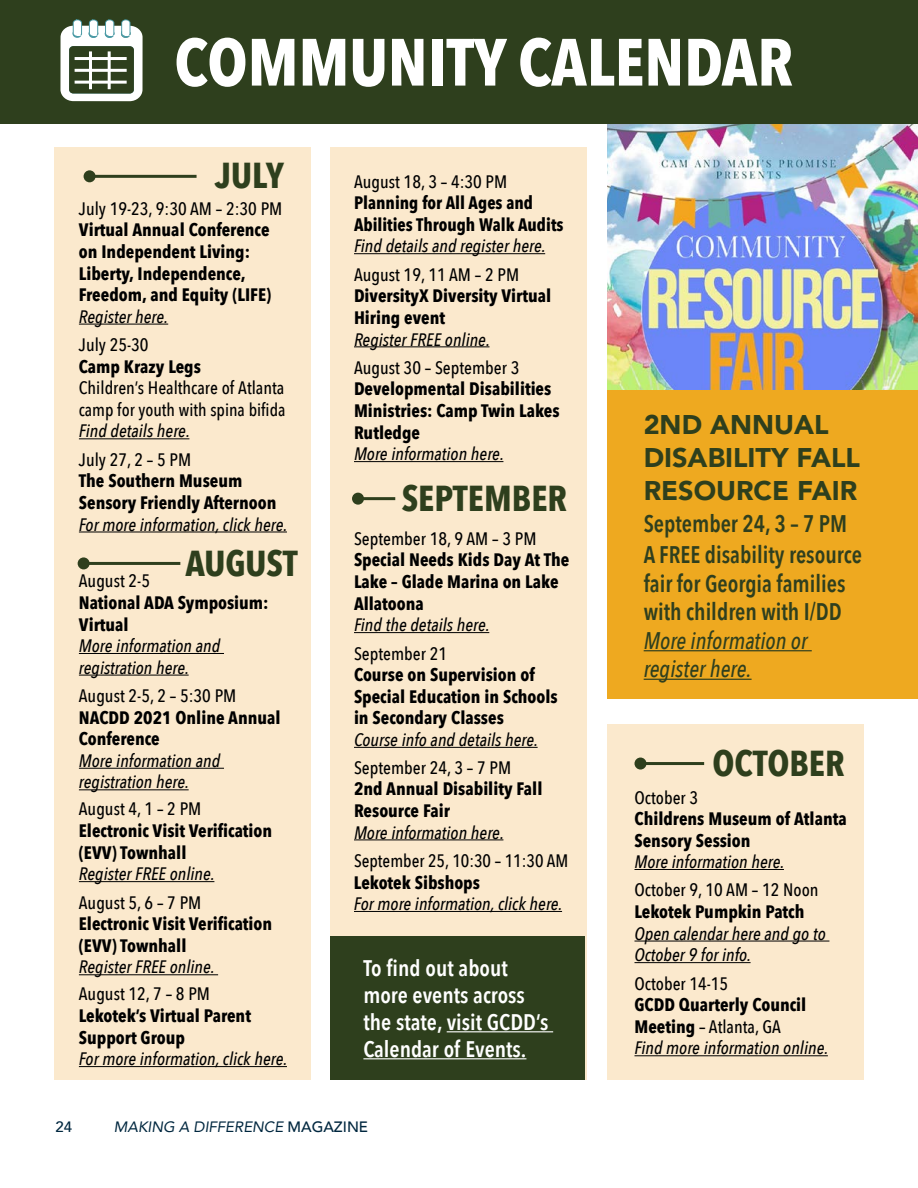
<style>
.page{position:relative;width:918px;height:1188px;background:#fff}
.page>*{position:absolute;margin:0;border:0;box-sizing:border-box;transform-origin:0 0}
.t1{font:700 66px "Avenir Next Condensed";color:#fff}
.t2{font:700 36px "Avenir Next Condensed";color:#2e3f1d}
.t3{font:900 27px/33px "Avenir";color:#2e3f1d}
.t4{font:600 24px/28.5px "Avenir Next Condensed";color:#2f3f1e;scale:.95 1}
.t5{font:italic 500 24px/28.5px "Avenir Next Condensed";color:#2f3f1e;scale:.95 1}
.t6{font:600 22.5px/27px "Avenir Next Condensed";color:#fff}
.t7{font:700 18px/21.6px "Avenir Next Condensed";color:#000}
.t8{font:italic 500 18px/21.6px "Avenir Next Condensed";color:#000}
.t9{font:500 18px "Avenir Next Condensed";color:#000}
.t10{font:italic 15px "Avenir";color:#00273f}
.t11{font:500 15px "Avenir";color:#00273f}
.s1{font-weight:500}
.s2{font-style:normal}
.s3{font-weight:700;font-style:normal}
.s4{font-weight:500;font-style:italic}
.s5{font-weight:500;font-style:normal}
</style>
<div class="page">
<div style="left:608px;top:123px;width:310px;height:576px;background:#eea920"></div>
<img style="left:608px;top:123px;width:310px;height:267px">
<div style="left:55px;top:147px;width:256px;height:933px;background:#fbe9cd"></div>
<div style="left:330px;top:147px;width:256px;height:933px;background:#fbe9cd"></div>
<div style="left:608px;top:725px;width:256px;height:355px;background:#fbe9cd"></div>
<hr style="left:354px;top:253px;width:191px;height:1px;background:#000">
<hr style="left:354px;top:346px;width:136px;height:1px;background:#000">
<hr style="left:354px;top:461px;width:149px;height:1px;background:#000">
<hr style="left:354px;top:632px;width:135px;height:1px;background:#000">
<hr style="left:354px;top:747px;width:184px;height:1px;background:#000">
<hr style="left:354px;top:839px;width:149px;height:1px;background:#000">
<hr style="left:354px;top:911px;width:208px;height:1px;background:#000">
<hr style="left:634px;top:869px;width:150px;height:1px;background:#000">
<hr style="left:634px;top:941px;width:195px;height:1px;background:#000">
<hr style="left:634px;top:962px;width:117px;height:1px;background:#000">
<hr style="left:634px;top:1055px;width:194px;height:1px;background:#000">
<hr style="left:641px;top:762px;width:63px;height:3px;background:#2e3f1d">
<div style="left:634px;top:758px;width:12px;height:12px;background:#2e3f1d;border-radius:50%"></div>
<hr style="left:79px;top:324px;width:89px;height:1px;background:#000">
<hr style="left:79px;top:438px;width:110px;height:1px;background:#000">
<hr style="left:79px;top:532px;width:208px;height:1px;background:#000">
<hr style="left:79px;top:653px;width:145px;height:1px;background:#000">
<hr style="left:79px;top:675px;width:110px;height:1px;background:#000">
<hr style="left:79px;top:768px;width:145px;height:1px;background:#000">
<hr style="left:79px;top:789px;width:110px;height:1px;background:#000">
<hr style="left:79px;top:881px;width:135px;height:1px;background:#000">
<hr style="left:79px;top:974px;width:139px;height:1px;background:#000">
<hr style="left:79px;top:1066px;width:208px;height:1px;background:#000">
<div style="left:0;top:0;width:918px;height:123px;background:#2e3f1d"></div>
<hr style="left:84px;top:562px;width:96px;height:3px;background:#2e3f1d">
<div style="left:78px;top:557px;width:12px;height:12px;background:#2e3f1d;border-radius:50%"></div>
<hr style="left:358px;top:497px;width:37px;height:3px;background:#2e3f1d">
<div style="left:352px;top:493px;width:12px;height:12px;background:#2e3f1d;border-radius:50%"></div>
<hr style="left:90px;top:175px;width:107px;height:3px;background:#2e3f1d">
<div style="left:84px;top:170px;width:12px;height:12px;background:#2e3f1d;border-radius:50%"></div>
<svg style="left:60px;top:19px;width:83px;height:82px"></svg>
<hr style="left:644px;top:650px;width:168px;height:1px;background:#2f3f1e">
<hr style="left:644px;top:679px;width:108px;height:1px;background:#2f3f1e">
<div style="left:330px;top:936px;width:255px;height:144px;background:#2e3f1d"></div>
<hr style="left:447px;top:1031px;width:106px;height:1px;background:#fff">
<hr style="left:363px;top:1058px;width:163px;height:1px;background:#fff">
<p class="t1" style="left:174px;top:22px;width:620px">COMMUNITY CALENDAR</p>
<p class="t2" style="left:215px;top:153px;width:70px">JULY</p>
<p class="t9" style="left:79px;top:198px;width:205px">July 19-23, 9:30 AM – 2:30 PM</p>
<p class="t7" style="left:79px;top:219px;width:194px">Virtual Annual Conference on Independent Living:<br>Liberty, Independence,<br>Freedom, and Equity (LIFE)</p>
<p class="t8" style="left:79px;top:306px;width:91px">Register here.</p>
<p class="t9" style="left:79px;top:334px;width:71px">July 25-30</p>
<p class="t7" style="left:79px;top:355px;width:124px">Camp Krazy Legs</p>
<p class="t9" style="left:79px;top:377px;width:207px">Children’s Healthcare of Atlanta</p>
<p class="t9" style="left:79px;top:399px;width:208px">camp for youth with spina bifida</p>
<p class="t8" style="left:79px;top:420px;width:113px">Find details here.</p>
<p class="t7" style="left:79px;top:449px;width:199px"><span class="s1">July 27, 2 – 5 PM<br></span>The Southern Museum<br>Sensory Friendly Afternoon</p>
<p class="t8" style="left:79px;top:514px;width:210px">For more information, click here.</p>
<p class="t2" style="left:185px;top:541px;width:114px">AUGUST</p>
<p class="t8" style="left:79px;top:570px;width:191px"><span class="s2">August 2-5<br></span><span class="s3">National ADA Symposium:<br>Virtual<br></span>More information and registration here.</p>
<p class="t8" style="left:79px;top:685px;width:203px"><span class="s2">August 2-5, 2 – 5:30 PM<br></span><span class="s3">NACDD 2021 Online Annual<br>Conference<br></span>More information and registration here.</p>
<p class="t7" style="left:79px;top:798px;width:195px"><span class="s1">August 4, 1 – 2 PM<br></span>Electronic Visit Verification (EVV) Townhall</p>
<p class="t8" style="left:79px;top:863px;width:138px">Register FREE online.</p>
<p class="t7" style="left:79px;top:891px;width:195px"><span class="s1">August 5, 6 – 7 PM<br></span>Electronic Visit Verification (EVV) Townhall</p>
<p class="t8" style="left:79px;top:956px;width:138px">Register FREE online.</p>
<p class="t9" style="left:79px;top:983px;width:133px">August 12, 7 – 8 PM</p>
<p class="t7" style="left:79px;top:1005px;width:210px">Lekotek’s Virtual Parent<br>Support Group<br><span class="s4">For more information, click here.</span></p>
<p class="t9" style="left:354px;top:170px;width:155px">August 18, 3 – 4:30 PM</p>
<p class="t7" style="left:354px;top:192px;width:211px">Planning for All Ages and<br>Abilities Through Walk Audits<br><span class="s4">Find details and register here.</span></p>
<p class="t7" style="left:354px;top:263px;width:199px"><span class="s1">August 19, 11 AM – 2 PM<br></span>DiversityX Diversity Virtual<br>Hiring event</p>
<p class="t8" style="left:354px;top:328px;width:138px">Register FREE online.</p>
<p class="t7" style="left:354px;top:357px;width:207px"><span class="s1">August 30 – September 3<br></span>Developmental Disabilities<br>Ministries: Camp Twin Lakes<br>Rutledge<br><span class="s4">More information here.</span></p>
<p class="t2" style="left:402px;top:476px;width:167px">SEPTEMBER</p>
<p class="t9" style="left:354px;top:528px;width:184px">September 18, 9 AM – 3 PM</p>
<p class="t7" style="left:354px;top:549px;width:217px">Special Needs Kids Day At The<br>Lake – Glade Marina on Lake<br>Allatoona</p>
<p class="t8" style="left:354px;top:614px;width:137px">Find the details here.</p>
<p class="t9" style="left:354px;top:642px;width:95px">September 21</p>
<p class="t7" style="left:354px;top:664px;width:205px">Course on Supervision of<br>Special Education in Schools in Secondary Classes</p>
<p class="t8" style="left:354px;top:729px;width:186px">Course info and details here.</p>
<p class="t7" style="left:354px;top:757px;width:190px"><span class="s1">September 24, 3 – 7 PM<br></span>2nd Annual Disability Fall<br>Resource Fair<br><span class="s4">More information here.</span></p>
<p class="t8" style="left:354px;top:850px;width:216px"><span class="s2">September 25, 10:30 – 11:30 AM<br></span><span class="s3">Lekotek Sibshops<br></span>For more information, click here.</p>
<p class="t6" style="left:363px;top:954px;width:186px">To find out about more events across the state, visit GCDD’s<br>Calendar of Events.</p>
<p class="t11" style="left:56px;top:1114px;width:18px">24</p>
<p class="t10" style="left:114px;top:1117px;width:256px">MAKING A DIFFERENCE <span class="s5">MAGAZINE</span></p>
<p class="t3" style="left:644px;top:408px;width:218px">2ND ANNUAL<br>DISABILITY FALL<br>RESOURCE FAIR</p>
<p class="t4" style="left:644px;top:509px;width:216px">September 24, 3 – 7 PM</p>
<p class="t4" style="left:644px;top:540px;width:231px">A FREE disability resource fair for Georgia families with children with I/DD</p>
<p class="t5" style="left:644px;top:626px;width:174px">More information or register here.</p>
<p class="t2" style="left:713px;top:741px;width:133px">OCTOBER</p>
<p class="t7" style="left:634px;top:787px;width:214px"><span class="s1">October 3<br></span>Childrens Museum of Atlanta<br>Sensory Session<br><span class="s4">More information here.</span></p>
<p class="t9" style="left:634px;top:879px;width:186px">October 9, 10 AM – 12 Noon</p>
<p class="t7" style="left:634px;top:901px;width:171px">Lekotek Pumpkin Patch</p>
<p class="t8" style="left:634px;top:923px;width:193px">Open calendar here and go to<br>October 9 for info.</p>
<p class="t9" style="left:634px;top:972px;width:95px">October 14-15</p>
<p class="t7" style="left:634px;top:994px;width:173px">GCDD Quarterly Council<br>Meeting <span class="s1">– Atlanta, GA</span></p>
<p class="t8" style="left:634px;top:1037px;width:195px">Find more information online.</p>
</div>
